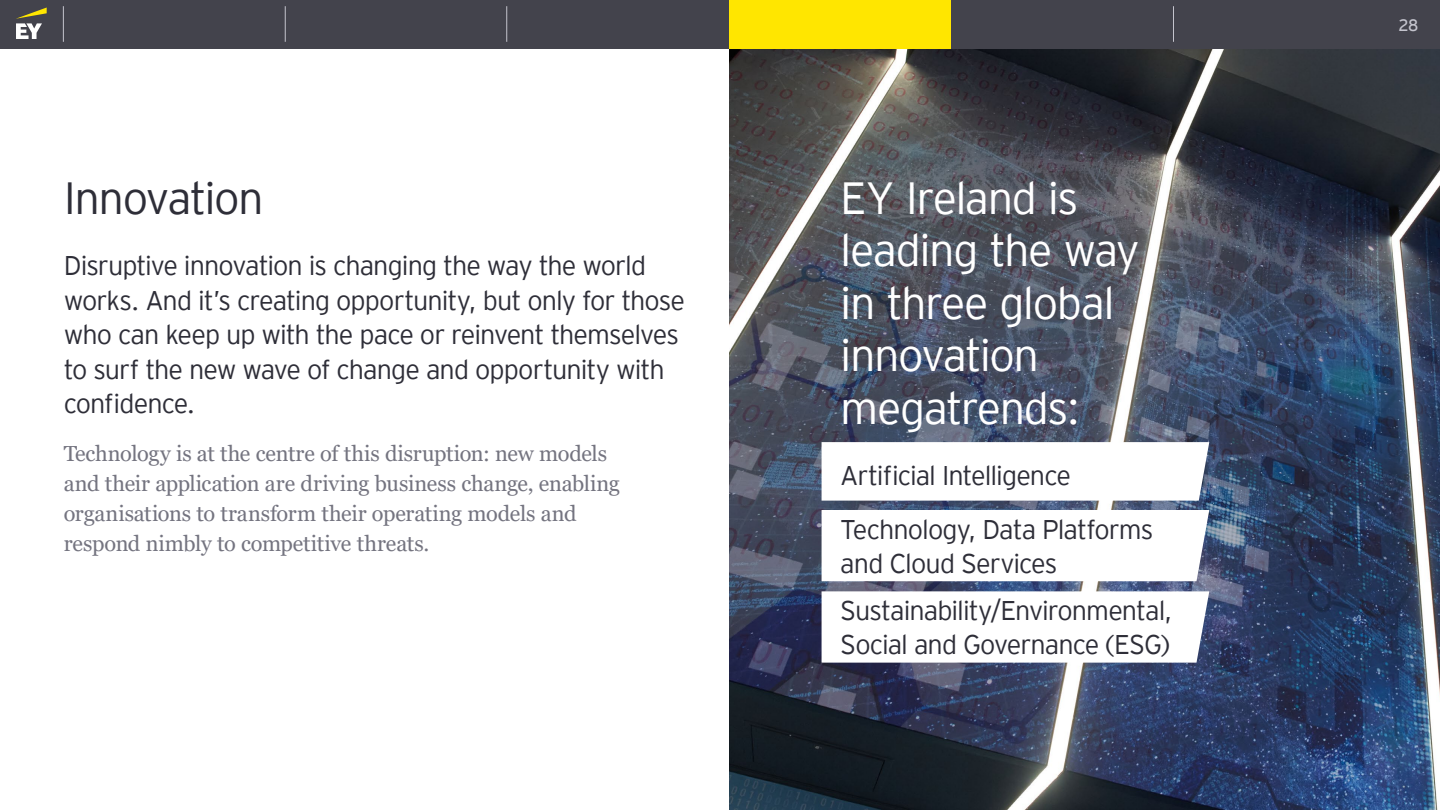
<style>
.page{position:relative;width:1440px;height:810px;background:#fff}
.page>*{position:absolute;margin:0;border:0;box-sizing:border-box;transform-origin:0 0}
.t1{font:300 45px/52.5px "EY Interstate";letter-spacing:-.035em;color:#fff}
.t2{font:300 45px "EY Interstate";letter-spacing:-.035em;color:#2e2e38}
.t3{font:300 27px/34.5px "EY Interstate";letter-spacing:-.035em;color:#2e2e38}
.t4{font:21.75px/30px "Georgia";letter-spacing:-.01em;color:#747480}
.t5{font:16.5px "EY Interstate";color:#c4c4cd}
</style>
<div class="page">
<img style="left:729px;top:49px;width:711px;height:761px">
<svg style="left:822px;top:591px;width:387px;height:72px"></svg>
<svg style="left:822px;top:510px;width:387px;height:71px"></svg>
<svg style="left:822px;top:442px;width:387px;height:59px"></svg>
<div style="left:0;top:0;width:1440px;height:49px;background:#43434c"></div>
<svg style="left:16px;top:8px;width:31px;height:31px"></svg>
<hr style="left:285px;top:6px;width:1px;height:36px;background:#c4c4cd">
<hr style="left:506px;top:6px;width:1px;height:36px;background:#c4c4cd">
<hr style="left:63px;top:6px;width:1px;height:36px;background:#c4c4cd">
<hr style="left:1173px;top:6px;width:1px;height:36px;background:#c4c4cd">
<div style="left:729px;top:0;width:222px;height:49px;background:#ffe600"></div>
<h1 class="t2" style="left:64px;top:166px;width:201px">Innovation</h1>
<p class="t3" style="left:64px;top:247px;width:623px">Disruptive innovation is changing the way the world works. And it’s creating opportunity, but only for those who can keep up with the pace or reinvent themselves to surf the new wave of change and opportunity with confidence.</p>
<p class="t4" style="left:64px;top:439px;width:558px">Technology is at the centre of this disruption: new models and their application are driving business change, enabling organisations to transform their operating models and respond nimbly to competitive threats.</p>
<h1 class="t1" style="left:840px;top:169px;width:301px">EY Ireland is leading the way in three global innovation megatrends:</h1>
<p class="t3" style="left:840px;top:447px;width:315px;line-height:53.8px">Artificial Intelligence<br>Technology, Data Platforms</p>
<p class="t3" style="left:840px;top:539px;width:334px;line-height:46.3px">and Cloud Services<br>Sustainability/Environmental,</p>
<p class="t3" style="left:840px;top:626px;width:331px">Social and Governance (ESG)</p>
<p class="t5" style="left:1398px;top:13px;width:22px">28</p>
</div>
